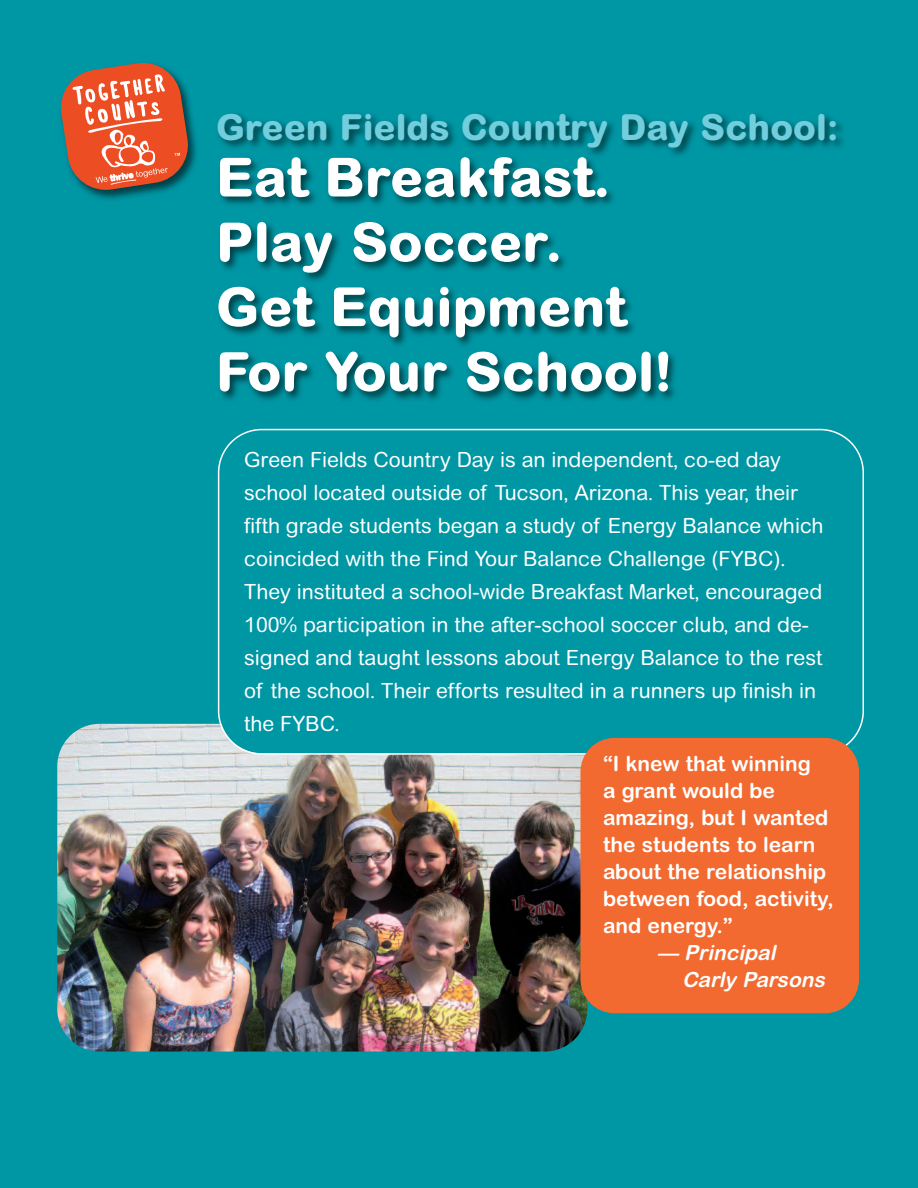
<style>
.page{position:relative;width:918px;height:1188px;background:#0097a4}
.page>*{position:absolute;margin:0;border:0;box-sizing:border-box;transform-origin:0 0}
.t1{font:800 54px/64.8px "Arial Rounded MT Std";color:#fff}
.t2{font:800 36px "Arial Rounded MT Std";color:#72cedd}
.t3{font:21px/33px "Arial Rounded MT Std";color:#fff}
.t4{font:700 21px/27px "Arial Rounded MT Std";color:#fff}
.t5{font:italic 700 21px/27px "Arial Rounded MT Std";color:#fff}
</style>
<div class="page">
<img style="left:57px;top:724px;width:530px;height:328px;border-radius:42px">
<img style="left:219px;top:114px;width:623px;height:315px">
<svg style="left:218px;top:429px;width:646px;height:326px"></svg>
<img style="left:89px;top:113px;width:108px;height:86px">
<svg style="left:61px;top:62px;width:130px;height:131px;background:#bb6e55"></svg>
<div style="left:580px;top:738px;width:279px;height:275px;background:#f26a30;border-radius:34px"></div>
<h2 class="t2" style="left:216px;top:114px;width:624px">Green Fields Country Day School:</h2>
<h1 class="t1" style="left:216px;top:150px;width:458px">Eat Breakfast.<br>Play Soccer.<br>Get Equipment<br>For Your School!</h1>
<p class="t3" style="left:244px;top:445px;width:581px">Green Fields Country Day is an independent, co-ed day school located outside of Tucson, Arizona. This year, their fifth grade students began a study of Energy Balance which coincided with the Find Your Balance Challenge (FYBC).<br>They instituted a school-wide Breakfast Market, encouraged 100% participation in the after-school soccer club, and de&shy;signed and taught lessons about Energy Balance to the rest of the school. Their efforts resulted in a runners up finish in the FYBC.</p>
<p class="t4" style="left:603px;top:753px;width:232px">“I knew that winning<br>a grant would be amazing, but I wanted the students to learn about the relationship between food, activity, and energy.”</p>
<p class="t5" style="left:682px;top:942px;width:148px;text-indent:-25px">— Principal<br>Carly Parsons</p>
</div>
